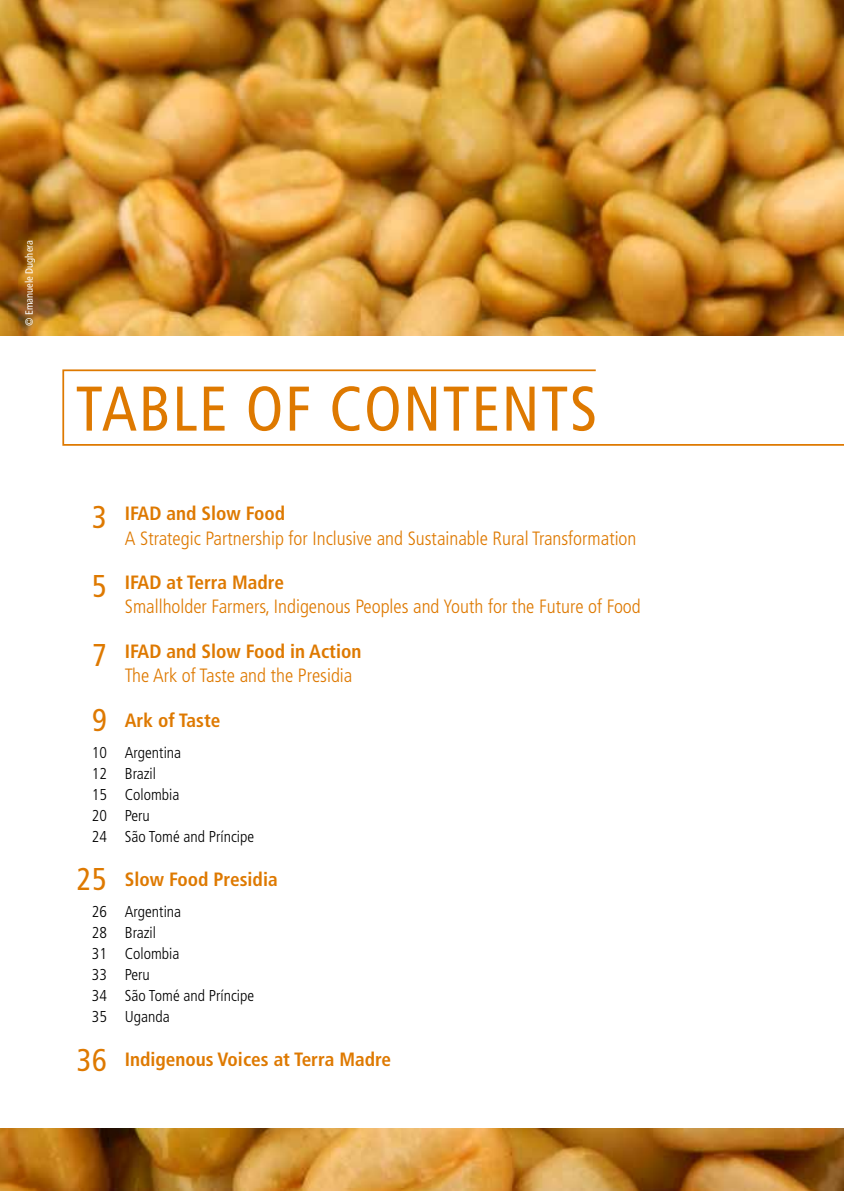
<style>
.page{position:relative;width:844px;height:1191px;background:#fff}
.page>*{position:absolute;margin:0;border:0;box-sizing:border-box;transform-origin:0 0}
.t1{font:condensed 63px "Frutiger";letter-spacing:.03em;color:#de7900}
.t2{font:condensed 31.5px/69px "Frutiger";color:#de7900;text-align:justify}
.t3{font:300 condensed 19.25px "Frutiger LT Pro";color:#de7900}
.t4{font:700 condensed 19.25px "Frutiger LT Pro";color:#de7900}
.t5{font:300 condensed 15.75px/21px "Frutiger LT Pro";color:#000}
.t6{font:condensed 10.5px "Frutiger";color:#fff}
</style>
<div class="page">
<img style="left:0;top:0;width:843px;height:1191px">
<div style="left:0;top:336px;width:843px;height:792px;background:#fff"></div>
<svg style="left:62px;top:369px;width:781px;height:77px"></svg>
<p class="t6" style="left:23px;top:326px;width:88px;rotate:-90deg">© Emanuele Dughera</p>
<h1 class="t1" style="left:76px;top:372px;width:523px">TABLE OF CONTENTS</h1>
<h2 class="t2" style="left:92px;top:483px;width:16px">3<br>5<br>7</h2>
<h2 class="t2" style="left:92px;top:686px;width:16px">9</h2>
<p class="t5" style="left:92px;top:741px;width:17px;text-align:justify">10<br>12<br>15<br>20<br>24</p>
<h2 class="t2" style="left:77px;top:844px;width:32px">25</h2>
<p class="t5" style="left:92px;top:901px;width:17px;text-align:justify">26<br>28<br>31<br>33<br>34<br>35</p>
<h2 class="t2" style="left:77px;top:1025px;width:32px">36</h2>
<p class="t4" style="left:125px;top:502px;width:162px">IFAD and Slow Food</p>
<p class="t3" style="left:125px;top:527px;width:513px">A Strategic Partnership for Inclusive and Sustainable Rural Transformation</p>
<p class="t4" style="left:125px;top:571px;width:161px">IFAD at Terra Madre</p>
<p class="t3" style="left:125px;top:595px;width:517px">Smallholder Farmers, Indigenous Peoples and Youth for the Future of Food</p>
<p class="t4" style="left:125px;top:639px;width:238px">IFAD and Slow Food in Action</p>
<p class="t3" style="left:125px;top:664px;width:229px">The Ark of Taste and the Presidia</p>
<p class="t4" style="left:125px;top:708px;width:97px">Ark of Taste</p>
<p class="t5" style="left:125px;top:741px;width:131px">Argentina<br>Brazil<br>Colombia<br>Peru<br>São Tomé and Príncipe</p>
<p class="t4" style="left:125px;top:867px;width:154px">Slow Food Presidia</p>
<p class="t5" style="left:125px;top:901px;width:131px">Argentina<br>Brazil<br>Colombia<br>Peru<br>São Tomé and Príncipe<br>Uganda</p>
<p class="t4" style="left:125px;top:1048px;width:268px">Indigenous Voices at Terra Madre</p>
</div>
